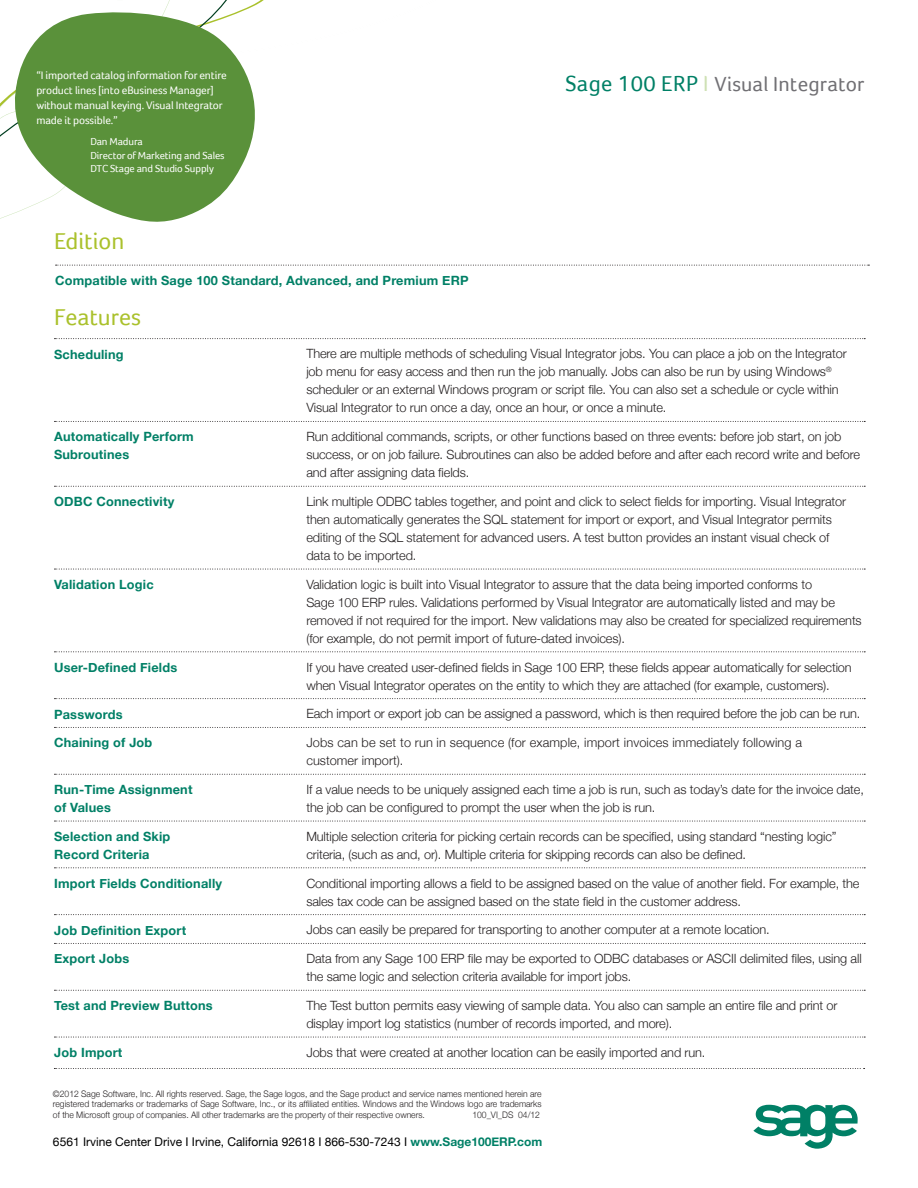
<style>
.page{position:relative;width:918px;height:1188px;background:#fff}
.page>*{position:absolute;margin:0;border:0;box-sizing:border-box;transform-origin:0 0}
.t1{font:24px "Foco";color:#aac12c}
.t2{font:21px "Foco";letter-spacing:.01em;color:#717074}
.B____Body{font:300 12.75px/18px "Helvetica Neue";letter-spacing:-.01em;color:#231f20}
.B____Feature_Headers{font:700 12.75px/18px "Helvetica Neue";letter-spacing:.015em;color:#008066}
.B____Body-2{font:300 12.75px/18px "Helvetica Neue";letter-spacing:.01em;color:#231f20}
.B____Body-3{font:700 12.75px "Helvetica Neue";letter-spacing:.015em;color:#008066}
.t3{font:12px "Helvetica Neue";color:#000}
.Body_Copy{font:11.25px/15px "Foco";letter-spacing:-.01em;color:#fff}
.Body_Copy-2{font:10.5px/13.5px "Foco";letter-spacing:-.01em;color:#fff}
.t4{font:300 9px/10.5px "Helvetica Neue";color:#231f20;text-align:justify;scale:.95 1}
.s1{font-size:22.5px;color:#008066}
.s2{font-size:22.5px;color:#cfe1b5}
.s3{font-weight:700;color:#008066}
</style>
<div class="page">
<svg style="left:12px;top:9px;width:243px;height:213px;fill:#5a913a"></svg>
<svg style="left:753px;top:1105px;width:105px;height:44px"></svg>
<svg style="left:56px;top:265px;width:813px;height:1px"></svg>
<svg style="left:54px;top:338px;width:811px;height:1px"></svg>
<svg style="left:54px;top:421px;width:811px;height:1px"></svg>
<svg style="left:54px;top:486px;width:811px;height:1px"></svg>
<svg style="left:54px;top:569px;width:811px;height:1px"></svg>
<svg style="left:54px;top:651px;width:811px;height:1px"></svg>
<svg style="left:54px;top:698px;width:811px;height:1px"></svg>
<svg style="left:54px;top:727px;width:811px;height:1px"></svg>
<svg style="left:54px;top:774px;width:811px;height:1px"></svg>
<svg style="left:54px;top:821px;width:811px;height:1px"></svg>
<svg style="left:54px;top:867px;width:811px;height:1px"></svg>
<svg style="left:54px;top:914px;width:811px;height:1px"></svg>
<svg style="left:54px;top:943px;width:811px;height:1px"></svg>
<svg style="left:54px;top:990px;width:811px;height:1px"></svg>
<svg style="left:54px;top:1037px;width:811px;height:1px"></svg>
<svg style="left:54px;top:1068px;width:811px;height:1px"></svg>
<p class="Body_Copy" style="left:36px;top:67px;width:192px">“I imported catalog information for entire product lines [into eBusiness Manager] without manual keying. Visual Integrator made it possible.”</p>
<p class="Body_Copy-2" style="left:90px;top:135px;width:136px">Dan Madura<br>Director of Marketing and Sales<br>DTC Stage and Studio Supply</p>
<p class="t2" style="left:565px;top:72px;width:301px"><span class="s1">Sage 100 ERP</span> <span class="s2">I</span> Visual Integrator</p>
<p class="t1" style="left:54px;top:227px;width:72px">Edition</p>
<p class="B____Body-3" style="left:55px;top:273px;width:415px">Compatible with Sage 100 Standard, Advanced, and Premium ERP</p>
<p class="t1" style="left:54px;top:303px;width:89px">Features</p>
<p class="B____Feature_Headers" style="left:54px;top:345px;width:71px">Scheduling</p>
<p class="B____Body" style="left:306px;top:345px;width:542px">There are multiple methods of scheduling Visual Integrator jobs. You can place a job on the Integrator job menu for easy access and then run the job manually. Jobs can also be run by using Windows<sup>® </sup>scheduler or an external Windows program or script file. You can also set a schedule or cycle within Visual Integrator to run once a day, once an hour, or once a minute.</p>
<p class="B____Body" style="left:306px;top:427px;width:555px">Run additional commands, scripts, or other functions based on three events: before job start, on job success, or on job failure. Subroutines can also be added before and after each record write and before and after assigning data fields.</p>
<p class="B____Body" style="left:306px;top:492px;width:541px">Link multiple ODBC tables together, and point and click to select fields for importing. Visual Integrator then automatically generates the SQL statement for import or export, and Visual Integrator permits editing of the SQL statement for advanced users. A test button provides an instant visual check of data to be imported.</p>
<p class="B____Body" style="left:306px;top:575px;width:557px">Validation logic is built into Visual Integrator to assure that the data being imported conforms to<br>Sage 100 ERP rules. Validations performed by Visual Integrator are automatically listed and may be removed if not required for the import. New validations may also be created for specialized requirements (for example, do not permit import of future-dated invoices).</p>
<p class="B____Body" style="left:306px;top:658px;width:547px">If you have created user-defined fields in Sage 100 ERP, these fields appear automatically for selection when Visual Integrator operates on the entity to which they are attached (for example, customers).</p>
<p class="B____Body" style="left:306px;top:705px;width:555px">Each import or export job can be assigned a password, which is then required before the job can be run.</p>
<p class="B____Body-2" style="left:306px;top:733px;width:497px">Jobs can be set to run in sequence (for example, import invoices immediately following a customer import).</p>
<p class="B____Body" style="left:306px;top:780px;width:559px">If a value needs to be uniquely assigned each time a job is run, such as today’s date for the invoice date, the job can be configured to prompt the user when the job is run.</p>
<p class="B____Body" style="left:306px;top:827px;width:532px">Multiple selection criteria for picking certain records can be specified, using standard “nesting logic” criteria, (such as and, or). Multiple criteria for skipping records can also be defined.</p>
<p class="B____Body" style="left:306px;top:874px;width:555px">Conditional importing allows a field to be assigned based on the value of another field. For example, the sales tax code can be assigned based on the state field in the customer address.</p>
<p class="B____Body" style="left:306px;top:921px;width:465px">Jobs can easily be prepared for transporting to another computer at a remote location.</p>
<p class="B____Body" style="left:306px;top:949px;width:557px">Data from any Sage 100 ERP file may be exported to ODBC databases or ASCII delimited files, using all the same logic and selection criteria available for import jobs.</p>
<p class="B____Body" style="left:306px;top:996px;width:533px">The Test button permits easy viewing of sample data. You also can sample an entire file and print or display import log statistics (number of records imported, and more).</p>
<p class="B____Body" style="left:306px;top:1043px;width:401px">Jobs that were created at another location can be easily imported and run.</p>
<p class="B____Feature_Headers" style="left:54px;top:427px;width:141px">Automatically Perform<br>Subroutines</p>
<p class="B____Feature_Headers" style="left:54px;top:492px;width:122px">ODBC Connectivity</p>
<p class="B____Feature_Headers" style="left:54px;top:575px;width:101px">Validation Logic</p>
<p class="B____Feature_Headers" style="left:54px;top:658px;width:125px">User-Defined Fields</p>
<p class="B____Feature_Headers" style="left:54px;top:705px;width:70px">Passwords</p>
<p class="B____Feature_Headers" style="left:54px;top:733px;width:100px">Chaining of Job</p>
<p class="B____Feature_Headers" style="left:54px;top:780px;width:140px">Run-Time Assignment of Values</p>
<p class="B____Feature_Headers" style="left:54px;top:827px;width:118px">Selection and Skip<br>Record Criteria</p>
<p class="B____Feature_Headers" style="left:54px;top:874px;width:170px">Import Fields Conditionally</p>
<p class="B____Feature_Headers" style="left:54px;top:921px;width:134px">Job Definition Export</p>
<p class="B____Feature_Headers" style="left:54px;top:949px;width:77px">Export Jobs</p>
<p class="B____Feature_Headers" style="left:54px;top:996px;width:160px">Test and Preview Buttons</p>
<p class="B____Feature_Headers" style="left:54px;top:1043px;width:70px">Job Import</p>
<p class="t4" style="left:53px;top:1088px;width:516px">©2012 Sage Software, Inc. All rights reserved. Sage, the Sage logos, and the Sage product and service names mentioned herein are registered trademarks or trademarks of Sage Software, Inc., or its affiliated entities. Windows and the Windows logo are trademarks of the Microsoft group of companies. All other trademarks are the property of their respective owners.</p>
<p class="t4" style="left:472px;top:1109px;width:73px">100_VI_DS 04/12</p>
<p class="t3" style="left:53px;top:1134px;width:491px">6561 Irvine Center Drive I Irvine, California 92618 I 866-530-7243 I <span class="s3">www.Sage100ERP.com</span></p>
</div>
